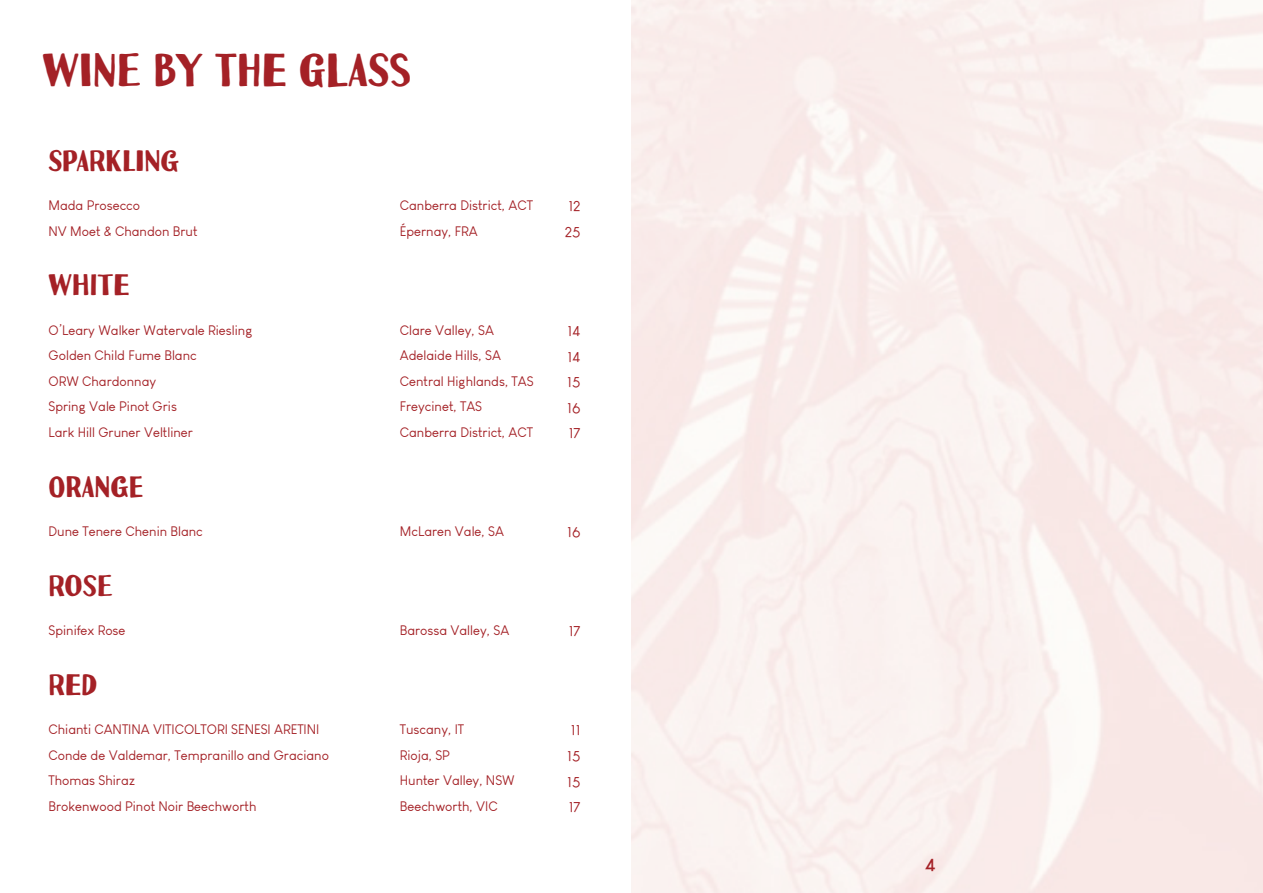
<style>
.page{position:relative;width:1263px;height:893px;background:#fff}
.page>*{position:absolute;margin:0;border:0;box-sizing:border-box;transform-origin:0 0}
.t1{font:42px "Uchiyama";color:#a42126}
.t2{font:27px "Uchiyama";color:#a42126}
.t3{font:700 18px "Louis George Cafe";color:#a42126}
.t4{font:15px "Louis George Cafe";color:#a42126}
.t5{font:13.5px "Louis George Cafe";color:#a42126}
</style>
<div class="page">
<p class="t1" style="left:43px;top:46px;width:370px">WINE BY THE GLASS</p>
<p class="t2" style="left:49px;top:145px;width:72px">SPARKLIN</p>
<p class="t2" style="left:161px;top:145px;width:20px">G</p>
<p class="t5" style="left:49px;top:197px;width:93px">Mada Prosecco</p>
<p class="t5" style="left:400px;top:197px;width:135px">Canberra District, ACT</p>
<p class="t4" style="left:568px;top:197px;width:14px">12</p>
<p class="t5" style="left:49px;top:223px;width:150px">NV Moet &amp; Chandon Brut</p>
<p class="t5" style="left:400px;top:223px;width:79px">Épernay, FRA</p>
<p class="t4" style="left:565px;top:223px;width:17px">25</p>
<p class="t2" style="left:49px;top:269px;width:83px">WHITE</p>
<p class="t5" style="left:49px;top:322px;width:205px">O’Leary Walker Watervale Riesling</p>
<p class="t5" style="left:400px;top:322px;width:96px">Clare Valley, SA</p>
<p class="t4" style="left:567px;top:322px;width:14px">14</p>
<p class="t5" style="left:49px;top:347px;width:150px">Golden Child Fume Blanc</p>
<p class="t5" style="left:400px;top:347px;width:103px">Adelaide Hills, SA</p>
<p class="t4" style="left:567px;top:347px;width:14px">14</p>
<p class="t5" style="left:49px;top:373px;width:109px">ORW Chardonnay</p>
<p class="t5" style="left:400px;top:373px;width:135px">Central Highlands, TAS</p>
<p class="t4" style="left:567px;top:373px;width:15px">15</p>
<p class="t5" style="left:49px;top:399px;width:130px">Spring Vale Pinot Gris</p>
<p class="t5" style="left:400px;top:399px;width:84px">Freycinet, TAS</p>
<p class="t4" style="left:567px;top:399px;width:15px">16</p>
<p class="t5" style="left:49px;top:424px;width:146px">Lark Hill Gruner Veltliner</p>
<p class="t5" style="left:400px;top:424px;width:135px">Canberra District, ACT</p>
<p class="t4" style="left:569px;top:424px;width:13px">17</p>
<p class="t2" style="left:49px;top:470px;width:96px">ORANGE</p>
<p class="t5" style="left:49px;top:523px;width:156px">Dune Tenere Chenin Blanc</p>
<p class="t5" style="left:400px;top:523px;width:106px">McLaren Vale, SA</p>
<p class="t4" style="left:567px;top:523px;width:15px">16</p>
<p class="t2" style="left:49px;top:570px;width:66px">ROSE</p>
<p class="t5" style="left:49px;top:622px;width:79px">Spinifex Rose</p>
<p class="t5" style="left:400px;top:622px;width:111px">Barossa Valley, SA</p>
<p class="t4" style="left:569px;top:622px;width:13px">17</p>
<p class="t2" style="left:49px;top:669px;width:50px">RED</p>
<p class="t5" style="left:49px;top:721px;width:272px">Chianti CANTINA VITICOLTORI SENESI ARETINI</p>
<p class="t5" style="left:400px;top:721px;width:66px">Tuscany, IT</p>
<p class="t4" style="left:571px;top:721px;width:11px">11</p>
<p class="t5" style="left:49px;top:747px;width:282px">Conde de Valdemar, Tempranillo and Graciano</p>
<p class="t5" style="left:400px;top:747px;width:52px">Rioja, SP</p>
<p class="t4" style="left:567px;top:747px;width:15px">15</p>
<p class="t5" style="left:49px;top:772px;width:88px">Thomas Shiraz</p>
<p class="t5" style="left:400px;top:772px;width:116px">Hunter Valley, NSW</p>
<p class="t4" style="left:567px;top:772px;width:15px">15</p>
<p class="t5" style="left:49px;top:798px;width:209px">Brokenwood Pinot Noir Beechworth</p>
<p class="t5" style="left:400px;top:798px;width:99px">Beechworth, VIC</p>
<p class="t4" style="left:569px;top:798px;width:13px">17</p>
<p class="t3" style="left:925px;top:853px;width:12px">4</p>
</div>
